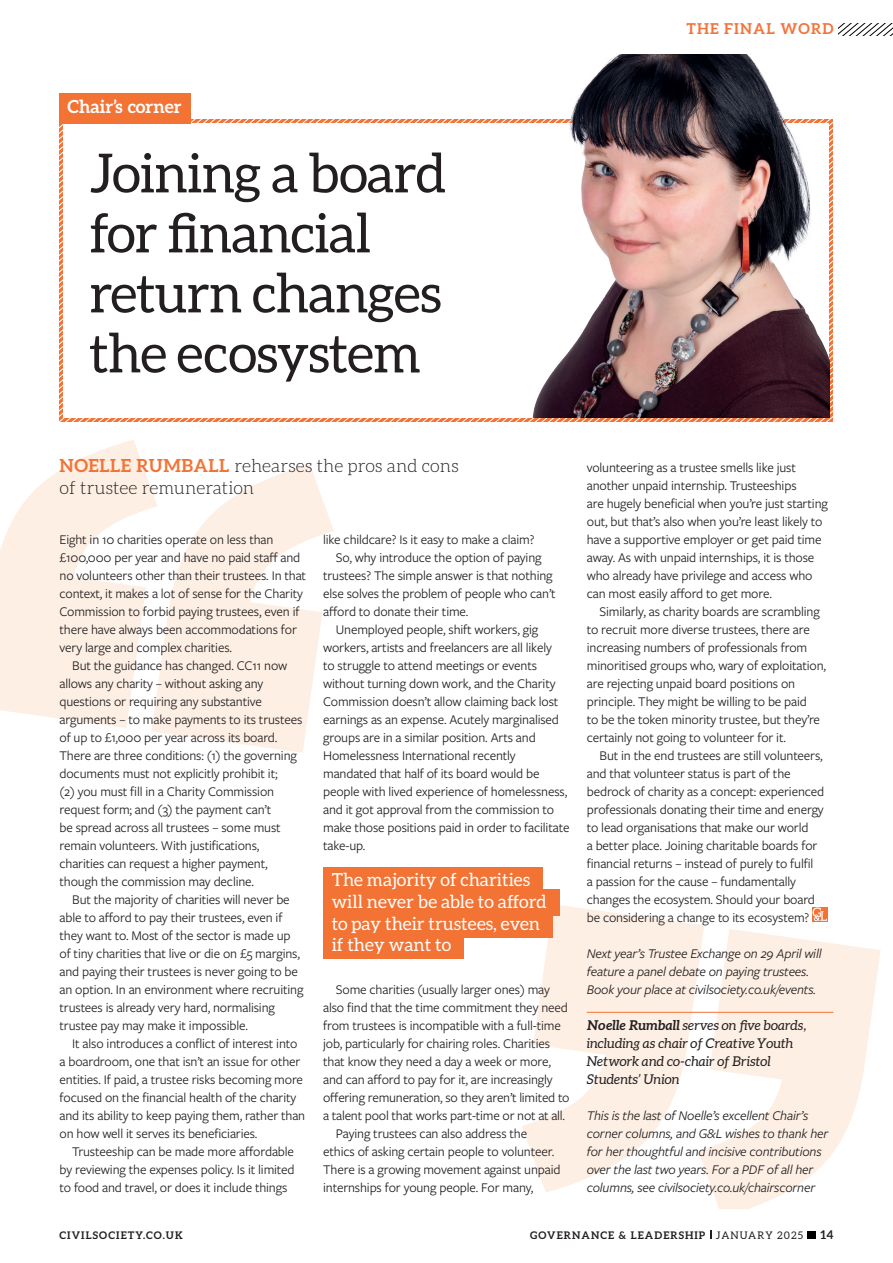
<style>
.page{position:relative;width:893px;height:1263px;background:#fff}
.page>*{position:absolute;margin:0;border:0;box-sizing:border-box;transform-origin:0 0}
.t1{font:54px/60px "Aleo";letter-spacing:-.02em;color:#231f20}
.t2{font:18px/21.6px "Aleo";color:#fff}
.t3{font:300 18px/22.5px "Aleo";color:#231f20}
.t4{font:700 18px "Aleo";color:#fff}
.t5{font:700 15px "Aleo";letter-spacing:.07em;color:#f3733c}
.t6{font:13.8px/18px "Freight Sans Pro";letter-spacing:-.01em;color:#231f20}
.t7{font:italic 13.8px/18px "Freight Sans Pro";letter-spacing:-.01em;color:#231f20}
.t8{font:italic 13.5px/18px "Aleo";color:#231f20}
.t9{font:700 12px "Aleo";color:#231f20}
.t10{font:700 10.5px "Aleo";letter-spacing:.1em;color:#231f20}
.s1{font-weight:700;color:#f37335}
.s2{font-weight:700}
.s3{font-weight:400}
</style>
<div class="page">
<svg style="left:839px;top:24px;width:54px;height:12px"></svg>
<div style="left:807px;top:1231px;width:9px;height:8px;background:#000001"></div>
<svg style="left:704px;top:929px;width:177px;height:280px;fill:#fdefe4"></svg>
<svg style="left:522px;top:904px;width:182px;height:288px;fill:#fdefe4"></svg>
<svg style="left:59px;top:119px;width:770px;height:303px;background:#f6996c"></svg>
<svg style="left:0;top:440px;width:151px;height:288px;fill:#fdefe4"></svg>
<svg style="left:151px;top:464px;width:183px;height:289px;fill:#fdefe4"></svg>
<div style="left:64px;top:123px;width:765px;height:295px;background:#fff"></div>
<div style="left:323px;top:868px;width:220px;height:26px;background:#f37335"></div>
<div style="left:323px;top:889px;width:236px;height:27px;background:#f37335"></div>
<div style="left:323px;top:911px;width:230px;height:26px;background:#f37335"></div>
<div style="left:323px;top:932px;width:141px;height:27px;background:#f37335"></div>
<hr style="left:587px;top:1012px;width:246px;height:1px;background:#f37335">
<div style="left:812px;top:907px;width:15px;height:15px;background:#f37335"></div>
<svg style="left:812px;top:907px;width:15px;height:14px"></svg>
<img style="left:450px;top:54px;width:379px;height:364px">
<div style="left:59px;top:93px;width:132px;height:30px;background:#f37335"></div>
<h2 class="t4" style="left:68px;top:97px;width:116px">Chair’s corner</h2>
<h1 class="t1" style="left:89px;top:142px;width:358px">Joining a board for financial return changes the ecosystem</h1>
<p class="t5" style="left:686px;top:20px;width:148px">THE FINAL WORD</p>
<h2 class="t3" style="left:60px;top:454px;width:401px"><span class="s1">NOELLE RUMBALL</span> rehearses the pros and cons of trustee remuneration</h2>
<p class="t6" style="left:323px;top:529px;width:213px">like childcare? Is it easy to make a claim?</p>
<p class="t6" style="left:336px;top:547px;width:207px">So, why introduce the option of paying</p>
<p class="t6" style="left:323px;top:565px;width:231px">trustees? The simple answer is that nothing</p>
<p class="t6" style="left:323px;top:583px;width:234px">else solves the problem of people who can’t</p>
<p class="t6" style="left:323px;top:601px;width:147px">afford to donate their time.</p>
<p class="t6" style="left:336px;top:619px;width:204px">Unemployed people, shift workers, gig</p>
<p class="t6" style="left:323px;top:637px;width:230px">workers, artists and freelancers are all likely</p>
<p class="t6" style="left:323px;top:655px;width:215px">to struggle to attend meetings or events</p>
<p class="t6" style="left:323px;top:673px;width:234px">without turning down work, and the Charity</p>
<p class="t6" style="left:323px;top:691px;width:237px">Commission doesn’t allow claiming back lost</p>
<p class="t6" style="left:323px;top:709px;width:237px">earnings as an expense. Acutely marginalised</p>
<p class="t6" style="left:323px;top:727px;width:214px">groups are in a similar position. Arts and</p>
<p class="t6" style="left:323px;top:745px;width:194px">Homelessness International recently</p>
<p class="t6" style="left:323px;top:763px;width:218px">mandated that half of its board would be</p>
<p class="t6" style="left:323px;top:781px;width:246px">people with lived experience of homelessness,</p>
<p class="t6" style="left:323px;top:799px;width:233px">and it got approval from the commission to</p>
<p class="t6" style="left:323px;top:817px;width:248px">make those positions paid in order to facilitate</p>
<p class="t6" style="left:323px;top:835px;width:44px">take-up.</p>
<p class="t6" style="left:60px;top:529px;width:248px">Eight in 10 charities operate on less than £100,000 per year and have no paid staff and no volunteers other than their trustees. In that context, it makes a lot of sense for the Charity Commission to forbid paying trustees, even if there have always been accommodations for very large and complex charities.</p>
<p class="t6" style="left:60px;top:655px;width:244px;text-indent:13px">But the guidance has changed. CC11 now allows any charity – without asking any questions or requiring any substantive arguments – to make payments to its trustees of up to £1,000 per year across its board.<br>There are three conditions: (1) the governing documents must not explicitly prohibit it;<br>(2) you must fill in a Charity Commission request form; and (3) the payment can’t<br>be spread across all trustees – some must remain volunteers. With justifications, charities can request a higher payment, though the commission may decline.</p>
<p class="t6" style="left:60px;top:889px;width:245px;text-indent:13px">But the majority of charities will never be able to afford to pay their trustees, even if they want to. Most of the sector is made up of tiny charities that live or die on £5 margins, and paying their trustees is never going to be an option. In an environment where recruiting trustees is already very hard, normalising trustee pay may make it impossible.</p>
<p class="t6" style="left:60px;top:1033px;width:247px;text-indent:13px">It also introduces a conflict of interest into a boardroom, one that isn’t an issue for other entities. If paid, a trustee risks becoming more focused on the financial health of the charity and its ability to keep paying them, rather than on how well it serves its beneficiaries.</p>
<p class="t6" style="left:60px;top:1141px;width:237px;text-align:justify;text-indent:13px">Trusteeship can be made more affordable by reviewing the expenses policy. Is it limited to food and travel, or does it include things</p>
<h2 class="t2" style="left:332px;top:869px;width:216px">The majority of charities will never be able to afford to pay their trustees, even if they want to</h2>
<p class="t6" style="left:336px;top:979px;width:216px">Some charities (usually larger ones) may</p>
<p class="t6" style="left:323px;top:997px;width:246px">also find that the time commitment they need</p>
<p class="t6" style="left:323px;top:1015px;width:239px">from trustees is incompatible with a full-time</p>
<p class="t6" style="left:323px;top:1033px;width:228px">job, particularly for chairing roles. Charities</p>
<p class="t6" style="left:323px;top:1051px;width:229px">that know they need a day a week or more,</p>
<p class="t6" style="left:323px;top:1069px;width:231px">and can afford to pay for it, are increasingly</p>
<p class="t6" style="left:323px;top:1087px;width:248px">offering remuneration, so they aren’t limited to</p>
<p class="t6" style="left:323px;top:1105px;width:243px">a talent pool that works part-time or not at all.</p>
<p class="t6" style="left:336px;top:1123px;width:193px">Paying trustees can also address the</p>
<p class="t6" style="left:323px;top:1141px;width:233px">ethics of asking certain people to volunteer.</p>
<p class="t6" style="left:323px;top:1159px;width:239px">There is a growing movement against unpaid</p>
<p class="t6" style="left:323px;top:1177px;width:212px">internships for young people. For many,</p>
<p class="t6" style="left:587px;top:457px;width:243px">volunteering as a trustee smells like just another unpaid internship. Trusteeships<br>are hugely beneficial when you’re just starting out, but that’s also when you’re least likely to have a supportive employer or get paid time away. As with unpaid internships, it is those who already have privilege and access who can most easily afford to get more.</p>
<p class="t6" style="left:587px;top:601px;width:241px;text-indent:13px">Similarly, as charity boards are scrambling to recruit more diverse trustees, there are increasing numbers of professionals from minoritised groups who, wary of exploitation, are rejecting unpaid board positions on principle. They might be willing to be paid<br>to be the token minority trustee, but they’re certainly not going to volunteer for it.</p>
<p class="t6" style="left:587px;top:745px;width:239px;text-indent:13px">But in the end trustees are still volunteers, and that volunteer status is part of the bedrock of charity as a concept: experienced professionals donating their time and energy to lead organisations that make our world<br>a better place. Joining charitable boards for financial returns – instead of purely to fulfil<br>a passion for the cause – fundamentally changes the ecosystem. Should your board be considering a change to its ecosystem?</p>
<p class="t7" style="left:587px;top:944px;width:236px">Next year’s Trustee Exchange on 29 April will feature a panel debate on paying trustees.<br>Book your place at civilsociety.co.uk/events.</p>
<p class="t8" style="left:587px;top:1016px;width:221px"><span class="s2">Noelle Rumball</span> serves on five boards, including as chair of Creative Youth<br>Network and co-chair of Bristol<br>Students’ Union</p>
<p class="t7" style="left:587px;top:1106px;width:243px">This is the last of Noelle’s excellent Chair’s corner columns, and G&amp;L wishes to thank her for her thoughtful and incisive contributions over the last two years. For a PDF of all her columns, see civilsociety.co.uk/chairscorner</p>
<p class="t9" style="left:60px;top:1228px;width:16px">30</p>
<p class="t10" style="left:709px;top:1229px;width:125px">CIVILSOCIETY.CO.UK</p>
<p class="t10" style="left:60px;top:1229px;width:125px">CIVILSOCIETY.CO.UK</p>
<p class="t10" style="left:530px;top:1229px;width:274px">GOVERNANCE &amp; LEADERSHIP <span class="s3">JANUARY 2025</span></p>
<p class="t9" style="left:821px;top:1228px;width:14px">14</p>
</div>
